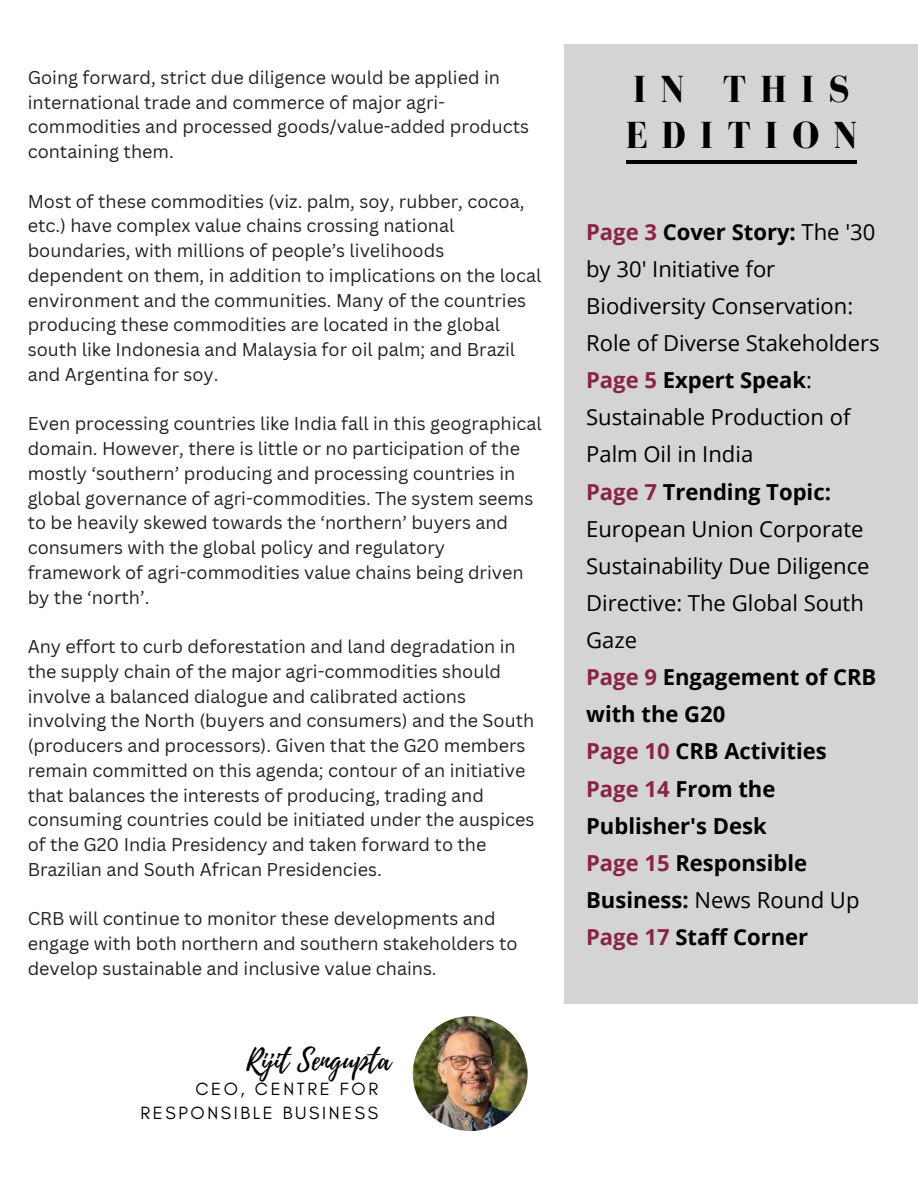
<style>
.page{position:relative;width:918px;height:1188px;background:#fff}
.page>*{position:absolute;margin:0;border:0;box-sizing:border-box;transform-origin:0 0}
.t1{font:700 38.7px/46.7px "Bodoni FLF";letter-spacing:.36em;color:#000}
.t2{font:28.95px "Playlist Script";color:#000}
.t3{font:22.05px/37.2px "Open Sans";color:#000}
.t4{font:700 22.05px/37.2px "Open Sans";color:#000}
.t5{font:18px/24.8px "Canva Sans";color:#222}
.t6{font:18px/24.2px "Glacial Indifference";letter-spacing:.145em;color:#000;text-align:right}
.s1{font-weight:700;color:#892349}
.s2{font-weight:700}
.s3{color:#892349}
.s4{font-weight:400}
</style>
<div class="page">
<div style="left:565px;top:44px;width:353px;height:960px;background:#d4d4d4"></div>
<hr style="left:626px;top:160px;width:231px;height:4px;background:#000">
<img style="left:413px;top:1016px;width:115px;height:115px;border-radius:50%">
<p class="t5" style="left:28px;top:65px;width:503px">Going forward, strict due diligence would be applied in international trade and commerce of major agri&shy;commodities and processed goods/value-added products containing them.</p>
<p class="t5" style="left:28px;top:188px;width:515px">Most of these commodities (viz. palm, soy, rubber, cocoa, etc.) have complex value chains crossing national boundaries, with millions of people’s livelihoods dependent on them, in addition to implications on the local environment and the communities. Many of the countries producing these commodities are located in the global south like Indonesia and Malaysia for oil palm; and Brazil and Argentina for soy.</p>
<p class="t5" style="left:28px;top:411px;width:516px">Even processing countries like India fall in this geographical domain. However, there is little or no participation of the mostly ‘southern’ producing and processing countries in global governance of agri-commodities. The system seems to be heavily skewed towards the ‘northern’ buyers and consumers with the global policy and regulatory framework of agri-commodities value chains being driven by the ‘north’.</p>
<p class="t5" style="left:28px;top:634px;width:508px">Any effort to curb deforestation and land degradation in the supply chain of the major agri-commodities should involve a balanced dialogue and calibrated actions involving the North (buyers and consumers) and the South (producers and processors). Given that the G20 members remain committed on this agenda; contour of an initiative that balances the interests of producing, trading and consuming countries could be initiated under the auspices of the G20 India Presidency and taken forward to the Brazilian and South African Presidencies.</p>
<p class="t5" style="left:28px;top:906px;width:492px">CRB will continue to monitor these developments and engage with both northern and southern stakeholders to develop sustainable and inclusive value chains.</p>
<p class="t2" style="left:246px;top:1039px;width:146px">Rijit Sengupta</p>
<p class="t6" style="left:140px;top:1076px;width:239px">CEO, CENTRE FOR<br>RESPONSIBLE BUSINESS</p>
<p class="t1" style="left:626px;top:65px;width:233px">IN THIS<br>EDITION</p>
<p class="t3" style="left:586px;top:212px;width:295px"><span class="s1">Page 3</span> <span class="s2">Cover Story:</span> The '30 by 30' Initiative for<br>Biodiversity Conservation:<br>Role of Diverse Stakeholders</p>
<p class="t3" style="left:586px;top:361px;width:266px"><span class="s1">Page 5</span> <span class="s2">Expert Speak</span>:<br>Sustainable Production of<br>Palm Oil in India</p>
<p class="t3" style="left:586px;top:472px;width:285px"><span class="s1">Page 7</span> <span class="s2">Trending Topic:<br></span>European Union Corporate<br>Sustainability Due Diligence<br>Directive: The Global South<br>Gaze</p>
<p class="t4" style="left:586px;top:658px;width:292px"><span class="s3">Page 9</span> Engagement of CRB with the G20</p>
<p class="t4" style="left:586px;top:732px;width:242px"><span class="s3">Page 10</span> CRB Activities</p>
<p class="t4" style="left:586px;top:769px;width:191px"><span class="s3">Page 14</span> From the<br>Publisher's Desk</p>
<p class="t4" style="left:586px;top:844px;width:275px"><span class="s3">Page 15</span> Responsible<br>Business: <span class="s4">News Round Up</span></p>
<p class="t4" style="left:586px;top:918px;width:224px"><span class="s3">Page 17</span> Staff Corner</p>
</div>
